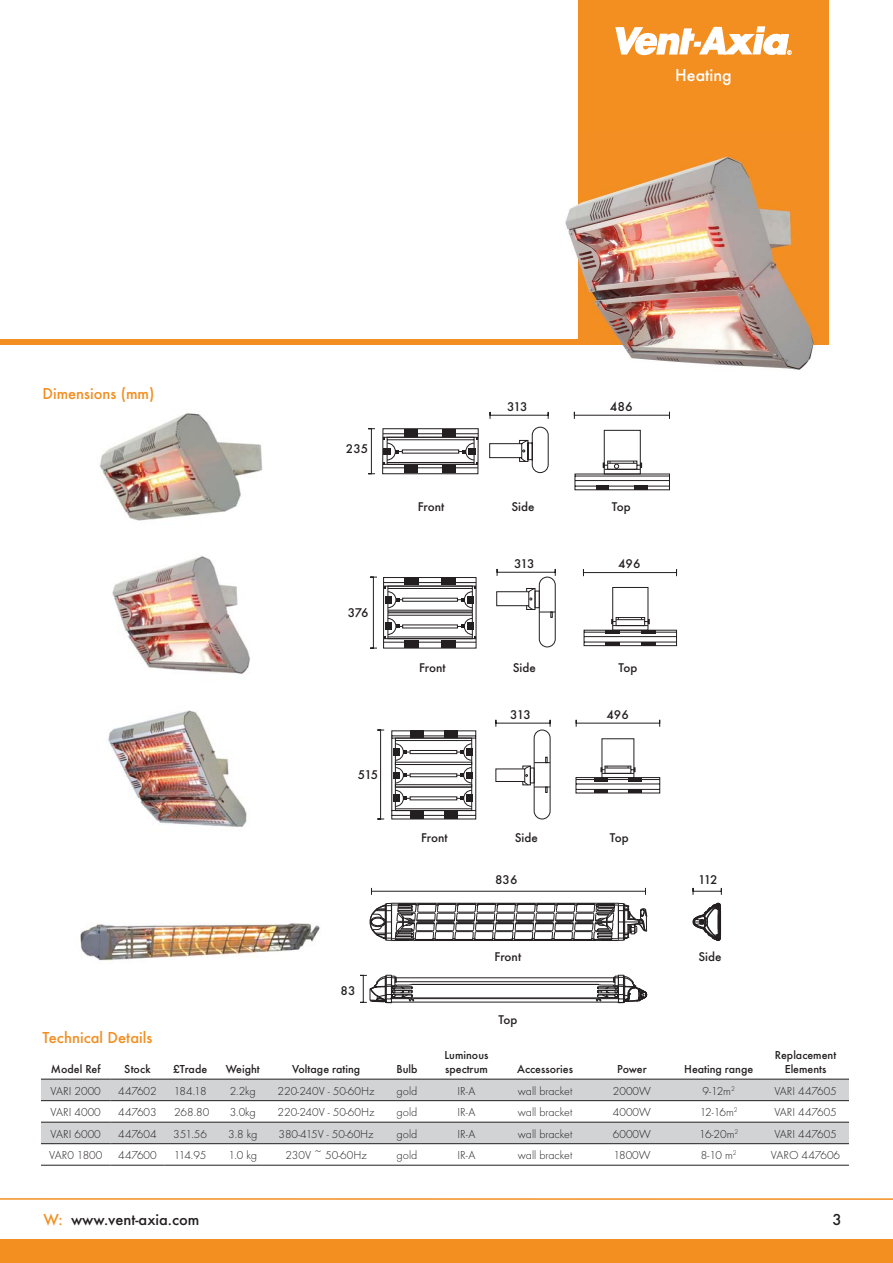
<style>
.page{position:relative;width:893px;height:1263px;background:#fff}
.page>*{position:absolute;margin:0;border:0;box-sizing:border-box;transform-origin:0 0}
.t1{font:500 18px "Futura T";color:#fff}
.t2{font:500 16.5px "Futura T";color:#f38e20}
.t3{font:500 16.5px "Futura T";color:#231f20}
.t4{font:500 13.5px "Futura T";color:#231f20}
.t5{font:500 13.2px "Futura T";color:#231f20}
.t6{font:300 12px "Futura T";color:#231f20}
.t7{font:500 12px/14.4px "Futura T";color:#231f20}
.s1{color:#f38e20}
</style>
<div class="page">
<div style="left:578px;top:0;width:251px;height:344px;background:#f38e20"></div>
<svg style="left:615px;top:26px;width:176px;height:30px"></svg>
<div style="left:0;top:339px;width:829px;height:5px;background:#f38e20"></div>
<div style="left:0;top:1239px;width:893px;height:24px;background:#f38e20"></div>
<hr style="left:0;top:1198px;width:893px;height:2px;background:#f38e20">
<svg style="left:41px;top:1080px;width:808px;height:63px;fill:#d1d3d4"></svg>
<hr style="left:41px;top:1079px;width:69px;height:1px;background:#231f20">
<hr style="left:110px;top:1079px;width:739px;height:1px;background:#231f20">
<hr style="left:41px;top:1100px;width:69px;height:1px;background:#231f20">
<hr style="left:110px;top:1100px;width:739px;height:1px;background:#231f20">
<hr style="left:41px;top:1122px;width:69px;height:1px;background:#231f20">
<hr style="left:110px;top:1122px;width:739px;height:1px;background:#231f20">
<hr style="left:41px;top:1143px;width:69px;height:1px;background:#231f20">
<hr style="left:110px;top:1143px;width:739px;height:1px;background:#231f20">
<hr style="left:41px;top:1165px;width:69px;height:1px;background:#231f20">
<hr style="left:110px;top:1165px;width:54px;height:1px;background:#231f20">
<hr style="left:216px;top:1165px;width:633px;height:1px;background:#231f20">
<hr style="left:164px;top:1165px;width:52px;height:1px;background:#231f20">
<img style="left:99px;top:413px;width:164px;height:108px">
<img style="left:112px;top:556px;width:138px;height:118px">
<img style="left:533px;top:204px;width:296px;height:166px">
<img style="left:578px;top:155px;width:251px;height:184px">
<img style="left:533px;top:339px;width:296px;height:5px">
<img style="left:108px;top:710px;width:139px;height:117px">
<img style="left:80px;top:923px;width:240px;height:38px">
<svg style="left:368px;top:411px;width:309px;height:238px"></svg>
<svg style="left:391px;top:730px;width:85px;height:90px"></svg>
<div style="left:534px;top:730px;width:16px;height:89px;border:1px solid #231f20;border-radius:8px"></div>
<svg style="left:495px;top:738px;width:165px;height:56px"></svg>
<svg style="left:377px;top:729px;width:8px;height:91px"></svg>
<svg style="left:495px;top:719px;width:56px;height:8px"></svg>
<svg style="left:575px;top:719px;width:85px;height:8px"></svg>
<svg style="left:371px;top:887px;width:275px;height:8px"></svg>
<svg style="left:692px;top:887px;width:30px;height:8px"></svg>
<hr style="left:392px;top:1002px;width:226px;height:1px;background:#231f20">
<hr style="left:391px;top:998px;width:228px;height:1px;background:#231f20">
<hr style="left:412px;top:984px;width:186px;height:1px;background:#231f20">
<hr style="left:396px;top:981px;width:218px;height:1px;background:#231f20">
<hr style="left:396px;top:977px;width:218px;height:1px;background:#231f20">
<svg style="left:692px;top:903px;width:29px;height:38px"></svg>
<svg style="left:360px;top:975px;width:54px;height:28px"></svg>
<svg style="left:595px;top:974px;width:52px;height:30px"></svg>
<svg style="left:369px;top:903px;width:278px;height:38px"></svg>
<h1 class="t1" style="left:675px;top:67px;width:58px">Heating</h1>
<h2 class="t2" style="left:42px;top:386px;width:113px">Dimensions (mm)</h2>
<p class="t5" style="left:346px;top:443px;width:24px">235</p>
<p class="t5" style="left:348px;top:607px;width:22px">376</p>
<p class="t5" style="left:358px;top:768px;width:22px">515</p>
<p class="t5" style="left:507px;top:401px;width:22px">313</p>
<p class="t4" style="left:610px;top:401px;width:24px">486</p>
<p class="t5" style="left:418px;top:501px;width:28px">Front</p>
<p class="t5" style="left:511px;top:501px;width:25px">Side</p>
<p class="t5" style="left:612px;top:501px;width:21px">Top</p>
<p class="t5" style="left:514px;top:557px;width:22px">313</p>
<p class="t5" style="left:618px;top:557px;width:24px">496</p>
<p class="t5" style="left:419px;top:662px;width:28px">Front</p>
<p class="t5" style="left:513px;top:662px;width:25px">Side</p>
<p class="t5" style="left:618px;top:662px;width:21px">Top</p>
<p class="t5" style="left:510px;top:708px;width:22px">313</p>
<p class="t5" style="left:606px;top:708px;width:24px">496</p>
<p class="t5" style="left:421px;top:831px;width:28px">Front</p>
<p class="t5" style="left:515px;top:831px;width:25px">Side</p>
<p class="t5" style="left:610px;top:831px;width:21px">Top</p>
<p class="t5" style="left:495px;top:874px;width:24px">836</p>
<p class="t5" style="left:698px;top:874px;width:21px">112</p>
<h2 class="t2" style="left:42px;top:1030px;width:111px">Technical Details</h2>
<p class="t5" style="left:341px;top:984px;width:16px">83</p>
<p class="t7" style="left:51px;top:1063px;width:51px">Model Ref</p>
<p class="t7" style="left:124px;top:1063px;width:28px">Stock</p>
<p class="t7" style="left:173px;top:1063px;width:36px">£Trade</p>
<p class="t7" style="left:226px;top:1063px;width:36px">Weight</p>
<p class="t7" style="left:292px;top:1063px;width:70px">Voltage rating</p>
<p class="t7" style="left:396px;top:1063px;width:23px">Bulb</p>
<p class="t5" style="left:495px;top:951px;width:28px">Front</p>
<p class="t5" style="left:698px;top:951px;width:25px">Side</p>
<p class="t7" style="left:445px;top:1048px;width:45px">Luminous spectrum</p>
<p class="t5" style="left:498px;top:1014px;width:21px">Top</p>
<p class="t7" style="left:517px;top:1063px;width:57px">Accessories</p>
<p class="t7" style="left:617px;top:1063px;width:31px">Power</p>
<p class="t7" style="left:684px;top:1063px;width:71px">Heating range</p>
<p class="t7" style="left:775px;top:1048px;width:63px;text-align:center">Replacement<br>Elements</p>
<p class="t6" style="left:51px;top:1086px;width:52px">VARI 2000</p>
<p class="t6" style="left:118px;top:1086px;width:40px">447602</p>
<p class="t6" style="left:174px;top:1086px;width:34px">184.18</p>
<p class="t6" style="left:230px;top:1086px;width:28px">2.2kg</p>
<p class="t6" style="left:278px;top:1086px;width:98px">220-240V - 50-60Hz</p>
<p class="t6" style="left:396px;top:1086px;width:22px">gold</p>
<p class="t6" style="left:457px;top:1086px;width:20px">IR-A</p>
<p class="t6" style="left:518px;top:1086px;width:56px">wall bracket</p>
<p class="t6" style="left:613px;top:1086px;width:40px">2000W</p>
<p class="t6" style="left:703px;top:1086px;width:34px">9-12m<sup>2</sup></p>
<p class="t6" style="left:774px;top:1086px;width:64px">VARI 447605</p>
<p class="t6" style="left:51px;top:1107px;width:52px">VARI 4000</p>
<p class="t6" style="left:118px;top:1107px;width:40px">447603</p>
<p class="t6" style="left:174px;top:1107px;width:37px">268.80</p>
<p class="t6" style="left:230px;top:1107px;width:28px">3.0kg</p>
<p class="t6" style="left:278px;top:1107px;width:98px">220-240V - 50-60Hz</p>
<p class="t6" style="left:396px;top:1107px;width:22px">gold</p>
<p class="t6" style="left:457px;top:1107px;width:20px">IR-A</p>
<p class="t6" style="left:518px;top:1107px;width:56px">wall bracket</p>
<p class="t6" style="left:613px;top:1107px;width:40px">4000W</p>
<p class="t6" style="left:700px;top:1107px;width:40px">12-16m<sup>2</sup></p>
<p class="t6" style="left:774px;top:1107px;width:64px">VARI 447605</p>
<p class="t6" style="left:51px;top:1129px;width:52px">VARI 6000</p>
<p class="t6" style="left:118px;top:1129px;width:40px">447604</p>
<p class="t6" style="left:173px;top:1129px;width:35px">351.56</p>
<p class="t6" style="left:228px;top:1129px;width:31px">3.8 kg</p>
<p class="t6" style="left:278px;top:1129px;width:97px">380-415V - 50-60Hz</p>
<p class="t6" style="left:396px;top:1129px;width:22px">gold</p>
<p class="t6" style="left:457px;top:1129px;width:20px">IR-A</p>
<p class="t6" style="left:518px;top:1129px;width:56px">wall bracket</p>
<p class="t6" style="left:613px;top:1129px;width:40px">6000W</p>
<p class="t6" style="left:699px;top:1129px;width:41px">16-20m<sup>2</sup></p>
<p class="t6" style="left:774px;top:1129px;width:64px">VARI 447605</p>
<p class="t6" style="left:49px;top:1150px;width:55px">VAR0 1800</p>
<p class="t6" style="left:118px;top:1150px;width:40px">447600</p>
<p class="t6" style="left:174px;top:1150px;width:34px">114.95</p>
<p class="t6" style="left:228px;top:1150px;width:30px">1.0 kg</p>
<p class="t6" style="left:285px;top:1150px;width:83px">230V ~ 50-60Hz</p>
<p class="t6" style="left:396px;top:1150px;width:22px">gold</p>
<p class="t6" style="left:457px;top:1150px;width:20px">IR-A</p>
<p class="t6" style="left:518px;top:1150px;width:56px">wall bracket</p>
<p class="t6" style="left:613px;top:1150px;width:39px">1800W</p>
<p class="t6" style="left:701px;top:1150px;width:37px">8-10 m<sup>2</sup></p>
<p class="t6" style="left:771px;top:1150px;width:71px">VARO 447606</p>
<h2 class="t3" style="left:44px;top:1212px;width:157px"><span class="s1">W:</span> www.vent-axia.com</h2>
<h2 class="t3" style="left:832px;top:1212px;width:11px">3</h2>
</div>
